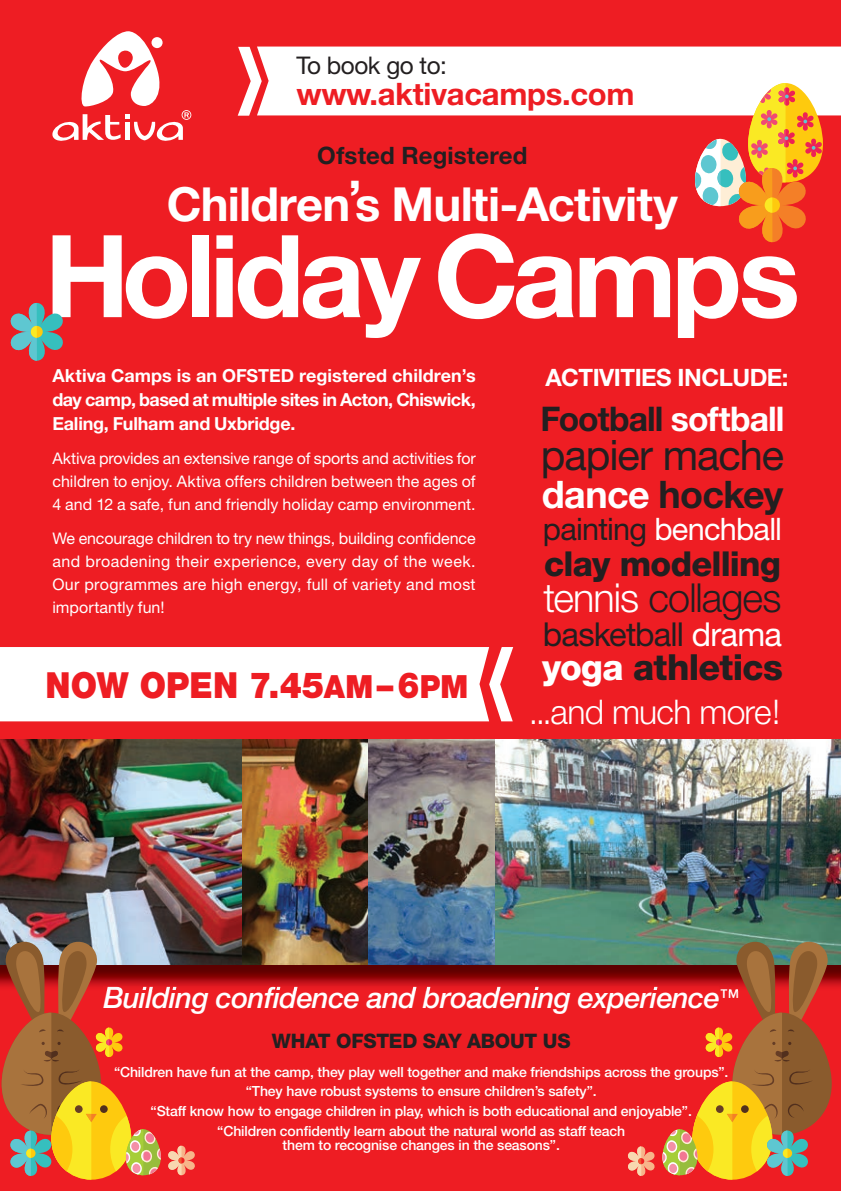
<style>
.page{position:relative;width:841px;height:1191px;background:#ee1d23}
.page>*{position:absolute;margin:0;border:0;box-sizing:border-box;transform-origin:0 0}
.t1{font:700 114.6px "Helvetica Neue LT Pro";letter-spacing:-.045em;color:#fff}
.t2{font:700 47px "Helvetica Neue LT Pro";letter-spacing:-.015em;color:#fff}
.t3{font:42px "Helvetica Neue LT Pro";letter-spacing:-.025em;color:#231f20}
.t4{font:300 40px "Helvetica Neue";letter-spacing:-.025em;color:#231f20}
.t5{font:700 38px "Helvetica Neue LT Pro";letter-spacing:-.02em;color:#231f20}
.t6{font:900 36px "Helvetica Neue LT Pro";letter-spacing:.005em;color:#ee1d23;scale:.92 1}
.t7{font:800 36px "Helvetica Neue LT Pro";letter-spacing:-.02em;color:#231f20}
.t8{font:800 34.4px "Helvetica Neue LT Pro";letter-spacing:-.02em;color:#231f20}
.t9{font:700 34px "Helvetica Neue LT Pro";letter-spacing:-.025em;color:#231f20}
.t10{font:300 34px "Helvetica Neue";letter-spacing:-.025em;color:#fff}
.t11{font:33px "Helvetica Neue LT Pro";letter-spacing:-.025em;color:#231f20}
.t12{font:700 31px "Helvetica Neue LT Pro";letter-spacing:-.01em;color:#ee1d23}
.t13{font:31px "Helvetica Neue LT Pro";letter-spacing:-.025em;color:#fff}
.t14{font:italic 500 29px "Helvetica Neue LT Pro";letter-spacing:-.02em;color:#fff}
.t15{font:24.4px "Helvetica Neue LT Pro";letter-spacing:-.02em;color:#231f20}
.t16{font:700 24px "Helvetica Neue LT Pro";color:#fff}
.t17{font:700 24px "Helvetica Neue LT Pro";letter-spacing:.005em;color:#231f20}
.t18{font:800 20px "Helvetica Neue LT Pro";letter-spacing:-.01em;color:#231f20}
.t19{font:700 18px/24px "Helvetica Neue LT Pro";letter-spacing:-.01em;color:#fff}
.t20{font:16px/23px "Helvetica Neue LT Pro";letter-spacing:.005em;color:#fff;text-align:justify}
.t21{font:500 14px/19.6px "Helvetica Neue LT Pro";letter-spacing:-.01em;color:#fff;text-align:center}
.s1{color:#fff}
.s2{color:#231f20}
.s3{font-size:32px}
.s4{font-size:20px}
</style>
<div class="page">
<div style="left:0;top:647px;width:513px;height:74px;background:#fff"></div>
<img style="left:203px;top:964px;width:638px;height:23px">
<img style="left:268px;top:987px;width:271px;height:3px">
<img style="left:0;top:740px;width:491px;height:224px">
<img style="left:491px;top:740px;width:350px;height:224px">
<svg style="left:52px;top:31px;width:139px;height:110px"></svg>
<svg style="left:10px;top:302px;width:53px;height:59px"></svg>
<svg style="left:620px;top:932px;width:212px;height:248px"></svg>
<svg style="left:238px;top:47px;width:603px;height:196px"></svg>
<svg style="left:0;top:932px;width:203px;height:248px"></svg>
<h3 class="t15" style="left:296px;top:50px;width:152px">To book go to:</h3>
<h3 class="t12" style="left:296px;top:74px;width:340px">www.aktivacamps.com</h3>
<h3 class="t17" style="left:317px;top:140px;width:212px">Ofsted Registered</h3>
<h2 class="t2" style="left:167px;top:175px;width:513px">Childrens Multi-Activity</h2>
<h2 class="t2" style="left:349px;top:141px;width:15px">,</h2>
<h1 class="t1" style="left:45px;top:204px;width:757px">Holiday Camps</h1>
<p class="t19" style="left:52px;top:362px;width:425px">Aktiva Camps is an OFSTED registered children’s</p>
<h3 class="t16" style="left:545px;top:362px;width:245px">ACTIVITIES INCLUDE:</h3>
<p class="t19" style="left:52px;top:386px;width:425px">day camp, based at multiple sites in Acton, Chiswick,<br>Ealing, Fulham and Uxbridge.</p>
<p class="t20" style="left:52px;top:446px;width:425px">Aktiva provides an extensive range of sports and activities for children to enjoy. Aktiva offers children between the ages of 4 and 12 a safe, fun and friendly holiday camp environment.</p>
<p class="t20" style="left:52px;top:526px;width:425px">We encourage children to try new things, building confidence and broadening their experience, every day of the week.<br>Our programmes are high energy, full of variety and most importantly fun!</p>
<h3 class="t9" style="left:540px;top:397px;width:246px">Football <span class="s1">softball</span></h3>
<h3 class="t3" style="left:541px;top:429px;width:245px">papier mache</h3>
<h3 class="t5" style="left:542px;top:470px;width:243px"><span class="s1">dance</span> hockey</h3>
<h3 class="t13" style="left:543px;top:509px;width:241px"><span class="s2">painting</span> benchball</h3>
<h3 class="t8" style="left:544px;top:543px;width:238px">clay modelling</h3>
<h3 class="t4" style="left:543px;top:573px;width:239px"><span class="s1">tennis</span> collages</h3>
<h3 class="t11" style="left:543px;top:614px;width:241px">basketball <span class="s1">drama</span></h3>
<h3 class="t7" style="left:542px;top:645px;width:242px"><span class="s1">yoga</span> athletics</h3>
<h3 class="t10" style="left:529px;top:691px;width:253px">...and much more!</h3>
<h3 class="t6" style="left:46px;top:663px;width:461px">NOW OPEN 7.45<span class="s3">AM</span>–6<span class="s3">PM</span></h3>
<h3 class="t14" style="left:103px;top:980px;width:637px">Building confidence and broadening experience<span class="s4">™</span></h3>
<p class="t18" style="left:272px;top:1028px;width:300px">WHAT OFSTED SAY ABOUT US</p>
<p class="t21" style="left:114px;top:1062px;width:616px">“Children have fun at the camp, they play well together and make friendships across the groups”. “They have robust systems to ensure children’s safety”.<br>“Staff know how to engage children in play, which is both educational and enjoyable”.<br>“Children confidently learn about the natural world as staff teach</p>
<p class="t21" style="left:283px;top:1135px;width:279px">them to recognise changes in the seasons”.</p>
</div>
